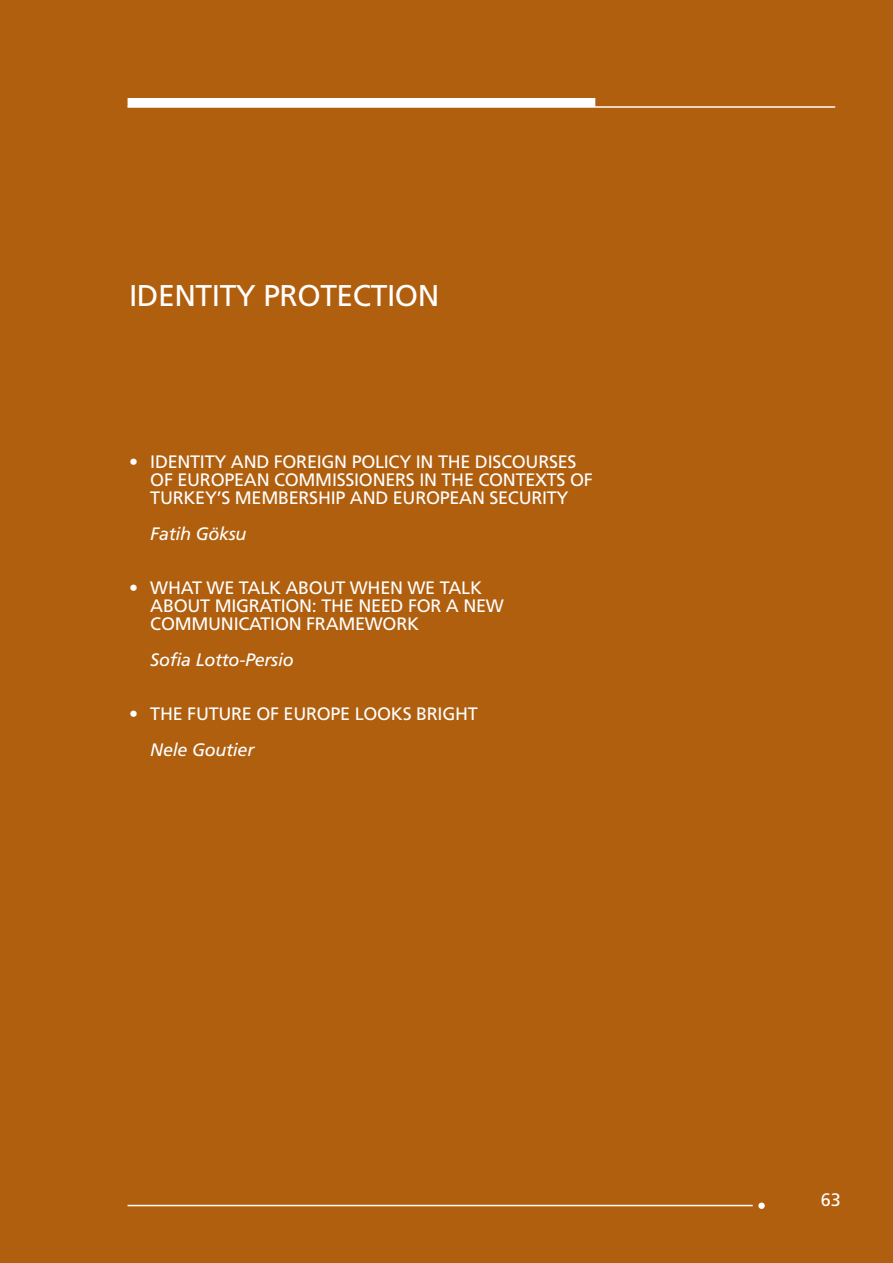
<style>
.page{position:relative;width:893px;height:1263px;background:#b05f0f}
.page>*{position:absolute;margin:0;border:0;box-sizing:border-box;transform-origin:0 0}
.t1{font:30px "Frutiger";letter-spacing:-.015em;color:#fff}
.t2{font:18px/18px "Frutiger";letter-spacing:-.015em;color:#fff}
.t3{font:italic 18px "Frutiger";letter-spacing:-.015em;color:#fff}
</style>
<div class="page">
<hr style="left:128px;top:106px;width:707px;height:2px;background:#fff">
<div style="left:128px;top:98px;width:467px;height:9px;background:#fff"></div>
<hr style="left:128px;top:1205px;width:625px;height:1px;background:#fff">
<div style="left:758px;top:1202px;width:7px;height:7px;background:#fff;border-radius:50%"></div>
<h1 class="t1" style="left:129px;top:278px;width:312px">IDENTITY PROTECTION</h1>
<p class="t2" style="left:150px;top:453px;width:444px;text-indent:-21px">• IDENTITY AND FOREIGN POLICY IN THE DISCOURSES<br>OF EUROPEAN COMMISSIONERS IN THE CONTEXTS OF<br>TURKEY’S MEMBERSHIP AND EUROPEAN SECURITY</p>
<p class="t3" style="left:150px;top:523px;width:98px">Fatih Göksu</p>
<p class="t2" style="left:150px;top:579px;width:355px;text-indent:-21px">• WHAT WE TALK ABOUT WHEN WE TALK<br>ABOUT MIGRATION: THE NEED FOR A NEW<br>COMMUNICATION FRAMEWORK</p>
<p class="t3" style="left:150px;top:649px;width:145px">Sofia Lotto-Persio</p>
<p class="t2" style="left:129px;top:705px;width:350px">• THE FUTURE OF EUROPE LOOKS BRIGHT</p>
<p class="t3" style="left:150px;top:739px;width:106px">Nele Goutier</p>
<p class="t2" style="left:821px;top:1191px;width:22px">63</p>
</div>
